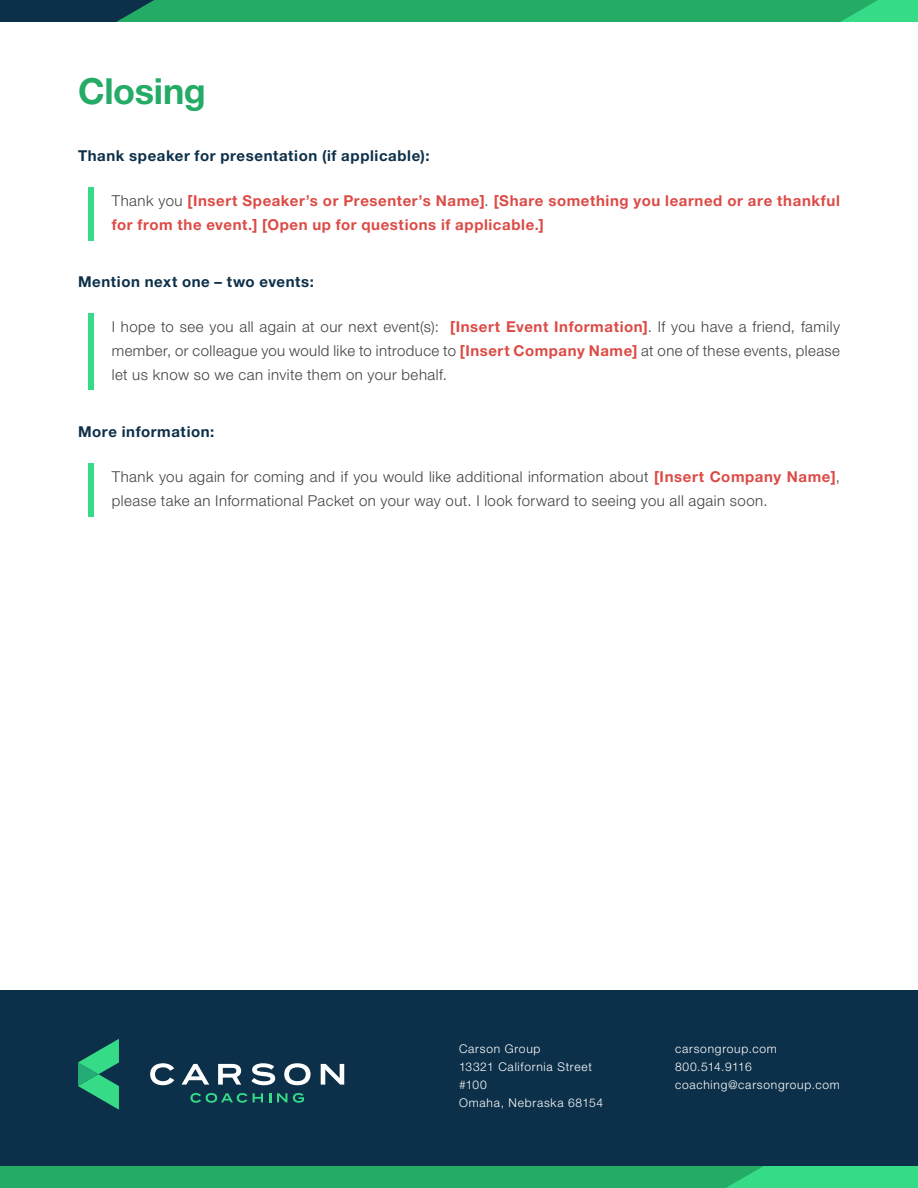
<style>
.page{position:relative;width:918px;height:1188px;background:#fff}
.page>*{position:absolute;margin:0;border:0;box-sizing:border-box;transform-origin:0 0}
.t1{font:700 36px "Helvetica Neue LT Pro";letter-spacing:-.01em;color:#24ab66}
.t2{font:300 15px/24px "Helvetica Neue LT Pro";letter-spacing:.03em;color:#414042;text-align:justify}
.t3{font:700 15px/24px "Helvetica Neue LT Pro";letter-spacing:.04em;color:#dc4b46}
.t4{font:700 15px "Helvetica Neue LT Pro";letter-spacing:.04em;color:#0d304a}
.t5{font:300 12px/18px "Helvetica Neue LT Pro";letter-spacing:.065em;color:#fff}
.s1{font-weight:300;color:#414042}
.s2{font-weight:700;color:#dc4b46}
</style>
<div class="page">
<div style="left:0;top:990px;width:918px;height:198px;background:#0d304a"></div>
<div style="left:0;top:1166px;width:918px;height:22px;background:#24ab66"></div>
<svg style="left:726px;top:1166px;width:192px;height:22px"></svg>
<svg style="left:78px;top:1039px;width:41px;height:71px"></svg>
<svg style="left:251px;top:1063px;width:24px;height:22px"></svg>
<svg style="left:284px;top:1063px;width:27px;height:22px"></svg>
<svg style="left:321px;top:1064px;width:23px;height:21px"></svg>
<svg style="left:182px;top:1064px;width:27px;height:21px"></svg>
<svg style="left:218px;top:1064px;width:23px;height:21px"></svg>
<svg style="left:150px;top:1063px;width:24px;height:22px"></svg>
<svg style="left:190px;top:1093px;width:57px;height:10px"></svg>
<svg style="left:253px;top:1093px;width:10px;height:9px"></svg>
<svg style="left:269px;top:1093px;width:2px;height:9px"></svg>
<svg style="left:277px;top:1093px;width:10px;height:9px"></svg>
<svg style="left:293px;top:1093px;width:11px;height:10px"></svg>
<div style="left:0;top:0;width:918px;height:22px;background:#0d304a"></div>
<svg style="left:116px;top:0;width:802px;height:22px"></svg>
<div style="left:89px;top:463px;width:5px;height:54px;background:#35db86"></div>
<div style="left:89px;top:187px;width:5px;height:53px;background:#35db86"></div>
<div style="left:89px;top:313px;width:5px;height:77px;background:#35db86"></div>
<h1 class="t1" style="left:78px;top:69px;width:129px">Closing</h1>
<p class="t4" style="left:78px;top:147px;width:353px">Thank speaker for presentation (if applicable):</p>
<p class="t3" style="left:112px;top:188px;width:730px"><span class="s1">Thank you</span> [Insert Speaker’s or Presenter’s Name]<span class="s1">.</span> [Share something you learned or are thankful for from the event.] [Open up for questions if applicable.]</p>
<p class="t4" style="left:78px;top:273px;width:237px">Mention next one – two events:</p>
<p class="t2" style="left:112px;top:314px;width:730px">I hope to see you all again at our next event(s): <span class="s2">[Insert Event Information]</span>. If you have a friend, family member, or colleague you would like to introduce to <span class="s2">[Insert Company Name]</span> at one of these events, please let us know so we can invite them on your behalf.</p>
<p class="t4" style="left:78px;top:423px;width:138px">More information:</p>
<p class="t2" style="left:112px;top:464px;width:730px">Thank you again for coming and if you would like additional information about <span class="s2">[Insert Company Name]</span>, please take an Informational Packet on your way out. I look forward to seeing you all again soon.</p>
<p class="t5" style="left:459px;top:1039px;width:146px">Carson Group<br>13321 California Street #100<br>Omaha, Nebraska 68154</p>
<p class="t5" style="left:675px;top:1039px;width:166px">carsongroup.com<br>800.514.9116 coaching@carsongroup.com</p>
</div>
